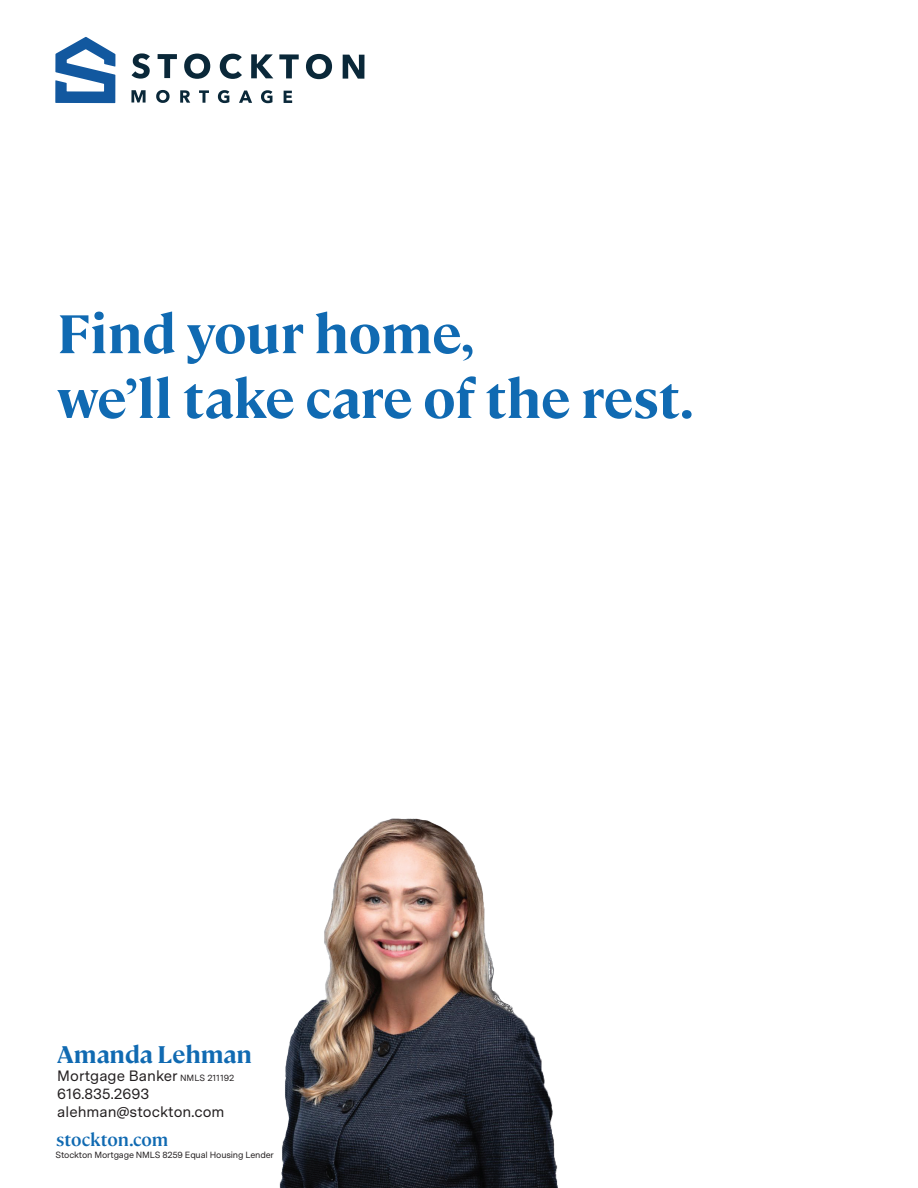
<style>
.page{position:relative;width:918px;height:1188px;background:#fff}
.page>*{position:absolute;margin:0;border:0;box-sizing:border-box;transform-origin:0 0}
.t1{font:700 54px/64.8px "Cambon";color:#106ab2}
.t2{font:700 24px "Cambon";color:#106ab2}
.t3{font:600 18px "Cambon";color:#106ab2}
.t4{font:15px/18px "Messina Sans";color:#231f20}
.t5{font:9px "Messina Sans";letter-spacing:-.02em;color:#231f20}
.s1{font-size:9px}
</style>
<div class="page">
<img style="left:279px;top:818px;width:279px;height:370px">
<svg style="left:55px;top:37px;width:60px;height:66px"></svg>
<svg style="left:131px;top:90px;width:15px;height:13px"></svg>
<svg style="left:156px;top:90px;width:14px;height:13px"></svg>
<svg style="left:180px;top:90px;width:10px;height:13px"></svg>
<svg style="left:199px;top:90px;width:10px;height:13px"></svg>
<svg style="left:218px;top:90px;width:11px;height:13px"></svg>
<svg style="left:239px;top:91px;width:13px;height:12px"></svg>
<svg style="left:261px;top:90px;width:11px;height:13px"></svg>
<svg style="left:284px;top:91px;width:8px;height:12px"></svg>
<svg style="left:132px;top:53px;width:18px;height:26px"></svg>
<svg style="left:158px;top:54px;width:19px;height:24px"></svg>
<svg style="left:184px;top:54px;width:26px;height:25px"></svg>
<svg style="left:220px;top:54px;width:22px;height:25px"></svg>
<svg style="left:251px;top:54px;width:22px;height:24px"></svg>
<svg style="left:279px;top:54px;width:20px;height:24px"></svg>
<svg style="left:306px;top:54px;width:26px;height:25px"></svg>
<svg style="left:343px;top:55px;width:21px;height:24px"></svg>
<h1 class="t1" style="left:57px;top:298px;width:638px">Find your home,<br>we’ll take care of the rest.</h1>
<h2 class="t2" style="left:57px;top:1037px;width:196px">Amanda Lehman</h2>
<p class="t4" style="left:57px;top:1066px;width:179px">Mortgage Banker <span class="s1">NMLS 211192<br></span>616.835.2693 alehman@stockton.com</p>
<p class="t3" style="left:56px;top:1127px;width:114px">stockton.com</p>
<p class="t5" style="left:56px;top:1149px;width:220px">Stockton Mortgage NMLS 8259 Equal Housing Lender</p>
</div>
